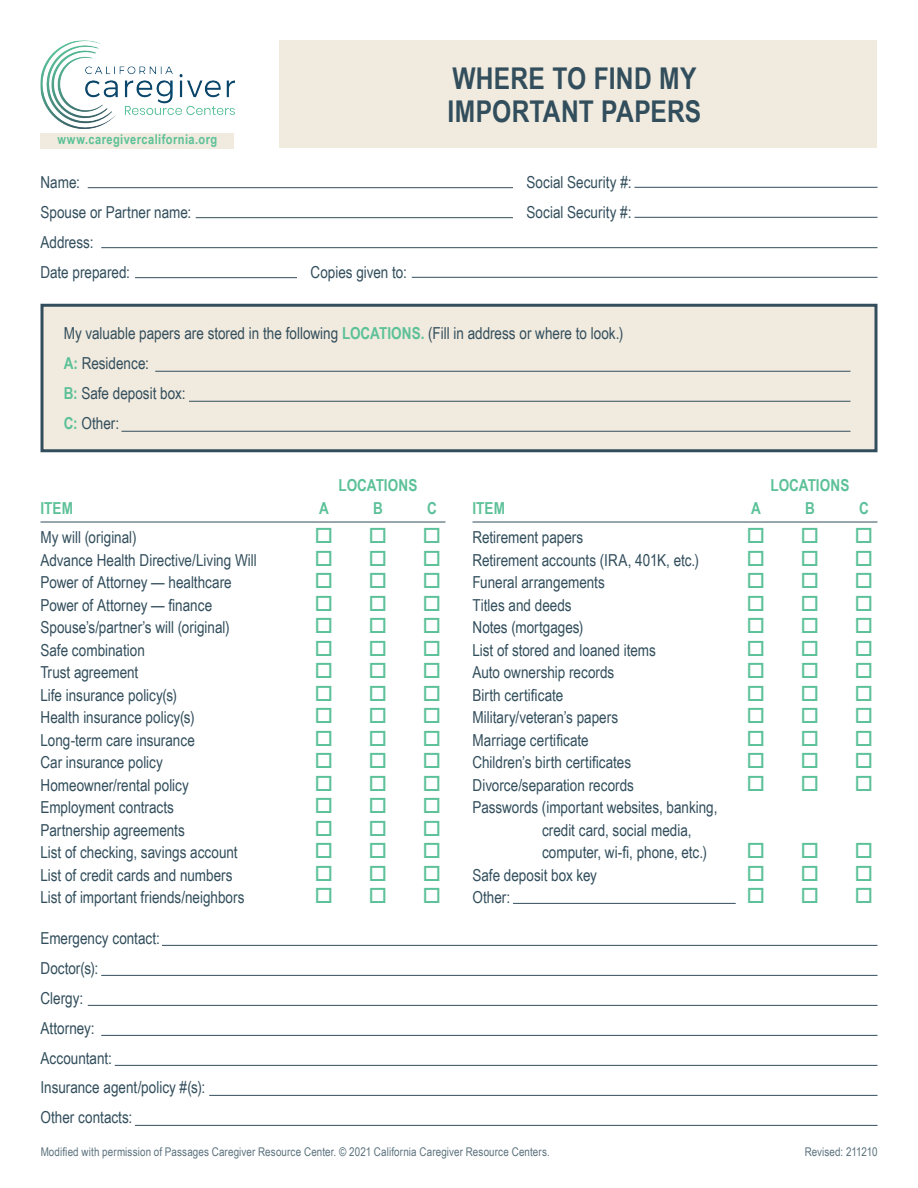
<style>
.page{position:relative;width:918px;height:1188px;background:#fff}
.page>*{position:absolute;margin:0;border:0;box-sizing:border-box;transform-origin:0 0}
.t1{font:700 30px "Arial Narrow";letter-spacing:.01em;color:#324e5c}
.leading__15___tabs{font:16.5px/22.5px "Arial Narrow";color:#324e5c}
.leading__15___tabs-2{font:700 16.5px "Arial Narrow";color:#5cc198}
.t2{font:700 13.5px "Arial Narrow";letter-spacing:.035em;color:#5cc198}
.t3{font:12px "Arial Narrow";letter-spacing:.01em;color:#324e5c}
.s1{font-weight:700;color:#5cc198}
</style>
<div class="page">
<div style="left:40px;top:40px;width:838px;height:108px;background:#f1eadf"></div>
<div style="left:42px;top:305px;width:834px;height:146px;background:#f1eadf"></div>
<div style="left:40px;top:304px;width:838px;height:148px;border:3px solid #324e5c"></div>
<hr style="left:162px;top:945px;width:716px;height:1px;background:#324e5c">
<hr style="left:101px;top:975px;width:777px;height:1px;background:#324e5c">
<hr style="left:88px;top:1005px;width:790px;height:1px;background:#324e5c">
<hr style="left:101px;top:1035px;width:777px;height:1px;background:#324e5c">
<hr style="left:115px;top:1065px;width:763px;height:1px;background:#324e5c">
<hr style="left:209px;top:1095px;width:669px;height:1px;background:#324e5c">
<hr style="left:135px;top:1125px;width:743px;height:1px;background:#324e5c">
<hr style="left:88px;top:187px;width:425px;height:1px;background:#324e5c">
<hr style="left:196px;top:217px;width:317px;height:1px;background:#324e5c">
<hr style="left:101px;top:247px;width:777px;height:1px;background:#324e5c">
<hr style="left:135px;top:277px;width:162px;height:1px;background:#324e5c">
<hr style="left:634px;top:187px;width:244px;height:1px;background:#324e5c">
<hr style="left:634px;top:217px;width:244px;height:1px;background:#324e5c">
<hr style="left:412px;top:277px;width:466px;height:1px;background:#324e5c">
<hr style="left:155px;top:371px;width:695px;height:1px;background:#324e5c">
<hr style="left:189px;top:401px;width:661px;height:1px;background:#324e5c">
<hr style="left:122px;top:431px;width:728px;height:1px;background:#324e5c">
<hr style="left:40px;top:522px;width:406px;height:1px;background:#324e5c">
<hr style="left:472px;top:522px;width:406px;height:1px;background:#324e5c">
<hr style="left:513px;top:903px;width:223px;height:1px;background:#324e5c">
<svg style="left:40px;top:40px;width:239px;height:109px;background:#eaf1f1"></svg>
<div style="left:40px;top:133px;width:194px;height:15px;background:#f1eadf"></div>
<p class="t2" style="left:58px;top:129px;width:161px">www.caregivercalifornia.org</p>
<p class="t1" style="left:452px;top:55px;width:246px">WHERE TO FIND MY</p>
<p class="t1" style="left:448px;top:88px;width:255px">IMPORTANT PAPERS</p>
<p class="leading__15___tabs" style="left:40px;top:170px;width:41px">Name:</p>
<p class="leading__15___tabs" style="left:527px;top:170px;width:107px">Social Security #:</p>
<p class="leading__15___tabs" style="left:40px;top:200px;width:152px">Spouse or Partner name:</p>
<p class="leading__15___tabs" style="left:527px;top:200px;width:107px">Social Security #:</p>
<p class="leading__15___tabs" style="left:40px;top:230px;width:55px">Address:</p>
<p class="leading__15___tabs" style="left:40px;top:260px;width:91px">Date prepared:</p>
<p class="leading__15___tabs" style="left:311px;top:260px;width:98px">Copies given to:</p>
<p class="leading__15___tabs" style="left:64px;top:321px;width:561px">My valuable papers are stored in the following <span class="s1">LOCATIONS.</span> (Fill in address or where to look.)</p>
<p class="leading__15___tabs" style="left:64px;top:351px;width:87px"><span class="s1">A:</span> Residence:</p>
<p class="leading__15___tabs" style="left:64px;top:381px;width:123px"><span class="s1">B:</span> Safe deposit box:</p>
<p class="leading__15___tabs" style="left:64px;top:411px;width:57px"><span class="s1">C:</span> Other:</p>
<p class="leading__15___tabs-2" style="left:339px;top:473px;width:80px">LOCATIONS</p>
<p class="leading__15___tabs-2" style="left:771px;top:473px;width:80px">LOCATIONS</p>
<p class="leading__15___tabs-2" style="left:40px;top:495px;width:34px">ITEM</p>
<p class="leading__15___tabs-2" style="left:319px;top:495px;width:11px">A</p>
<p class="leading__15___tabs-2" style="left:373px;top:495px;width:11px">B</p>
<p class="leading__15___tabs-2" style="left:427px;top:495px;width:11px">C</p>
<p class="leading__15___tabs" style="left:40px;top:525px;width:98px">My will (original)</p>
<p class="leading__15___tabs" style="left:40px;top:548px;width:218px">Advance Health Directive/Living Will</p>
<p class="leading__15___tabs" style="left:40px;top:570px;width:193px">Power of Attorney — healthcare</p>
<p class="leading__15___tabs" style="left:40px;top:593px;width:173px">Power of Attorney — finance</p>
<p class="leading__15___tabs" style="left:40px;top:615px;width:191px">Spouse’s/partner’s will (original)</p>
<p class="leading__15___tabs" style="left:40px;top:638px;width:106px">Safe combination</p>
<p class="leading__15___tabs" style="left:40px;top:660px;width:99px">Trust agreement</p>
<p class="leading__15___tabs" style="left:40px;top:683px;width:138px">Life insurance policy(s)</p>
<p class="leading__15___tabs" style="left:40px;top:705px;width:156px">Health insurance policy(s)</p>
<p class="leading__15___tabs" style="left:40px;top:728px;width:156px">Long-term care insurance</p>
<p class="leading__15___tabs" style="left:40px;top:750px;width:124px">Car insurance policy</p>
<p class="leading__15___tabs" style="left:40px;top:773px;width:150px">Homeowner/rental policy</p>
<p class="leading__15___tabs" style="left:40px;top:795px;width:135px">Employment contracts</p>
<p class="leading__15___tabs" style="left:40px;top:818px;width:146px">Partnership agreements</p>
<p class="leading__15___tabs" style="left:40px;top:840px;width:199px">List of checking, savings account</p>
<p class="leading__15___tabs" style="left:40px;top:863px;width:194px">List of credit cards and numbers</p>
<p class="leading__15___tabs" style="left:40px;top:885px;width:205px">List of important friends/neighbors</p>
<p class="leading__15___tabs-2" style="left:472px;top:495px;width:34px">ITEM</p>
<p class="leading__15___tabs-2" style="left:751px;top:495px;width:11px">A</p>
<p class="leading__15___tabs-2" style="left:805px;top:495px;width:11px">B</p>
<p class="leading__15___tabs-2" style="left:859px;top:495px;width:11px">C</p>
<p class="leading__15___tabs" style="left:472px;top:525px;width:112px">Retirement papers</p>
<p class="leading__15___tabs" style="left:472px;top:548px;width:228px">Retirement accounts (IRA, 401K, etc.)</p>
<p class="leading__15___tabs" style="left:472px;top:570px;width:134px">Funeral arrangements</p>
<p class="leading__15___tabs" style="left:472px;top:593px;width:101px">Titles and deeds</p>
<p class="leading__15___tabs" style="left:472px;top:615px;width:113px">Notes (mortgages)</p>
<p class="leading__15___tabs" style="left:472px;top:638px;width:185px">List of stored and loaned items</p>
<p class="leading__15___tabs" style="left:472px;top:660px;width:143px">Auto ownership records</p>
<p class="leading__15___tabs" style="left:472px;top:683px;width:92px">Birth certificate</p>
<p class="leading__15___tabs" style="left:472px;top:705px;width:147px">Military/veteran’s papers</p>
<p class="leading__15___tabs" style="left:472px;top:728px;width:118px">Marriage certificate</p>
<p class="leading__15___tabs" style="left:472px;top:750px;width:160px">Children’s birth certificates</p>
<p class="leading__15___tabs" style="left:472px;top:773px;width:163px">Divorce/separation records</p>
<p class="leading__15___tabs" style="left:542px;top:795px;width:177px;text-indent:-70px">Passwords (important websites, banking, credit card, social media, computer, wi-fi, phone, etc.)</p>
<p class="leading__15___tabs" style="left:472px;top:863px;width:126px">Safe deposit box key</p>
<p class="leading__15___tabs" style="left:472px;top:885px;width:39px">Other:</p>
<p class="leading__15___tabs" style="left:40px;top:926px;width:121px">Emergency contact:</p>
<p class="leading__15___tabs" style="left:40px;top:956px;width:59px">Doctor(s):</p>
<p class="leading__15___tabs" style="left:40px;top:986px;width:44px">Clergy:</p>
<p class="leading__15___tabs" style="left:40px;top:1016px;width:56px">Attorney:</p>
<p class="leading__15___tabs" style="left:40px;top:1046px;width:73px">Accountant:</p>
<p class="leading__15___tabs" style="left:40px;top:1076px;width:166px">Insurance agent/policy #(s):</p>
<p class="leading__15___tabs" style="left:40px;top:1106px;width:93px">Other contacts:</p>
<p class="t3" style="left:40px;top:1143px;width:511px">Modified with permission of Passages Caregiver Resource Center. © 2021 California Caregiver Resource Centers.</p>
<p class="t3" style="left:805px;top:1143px;width:74px">Revised: 211210</p>
</div>
